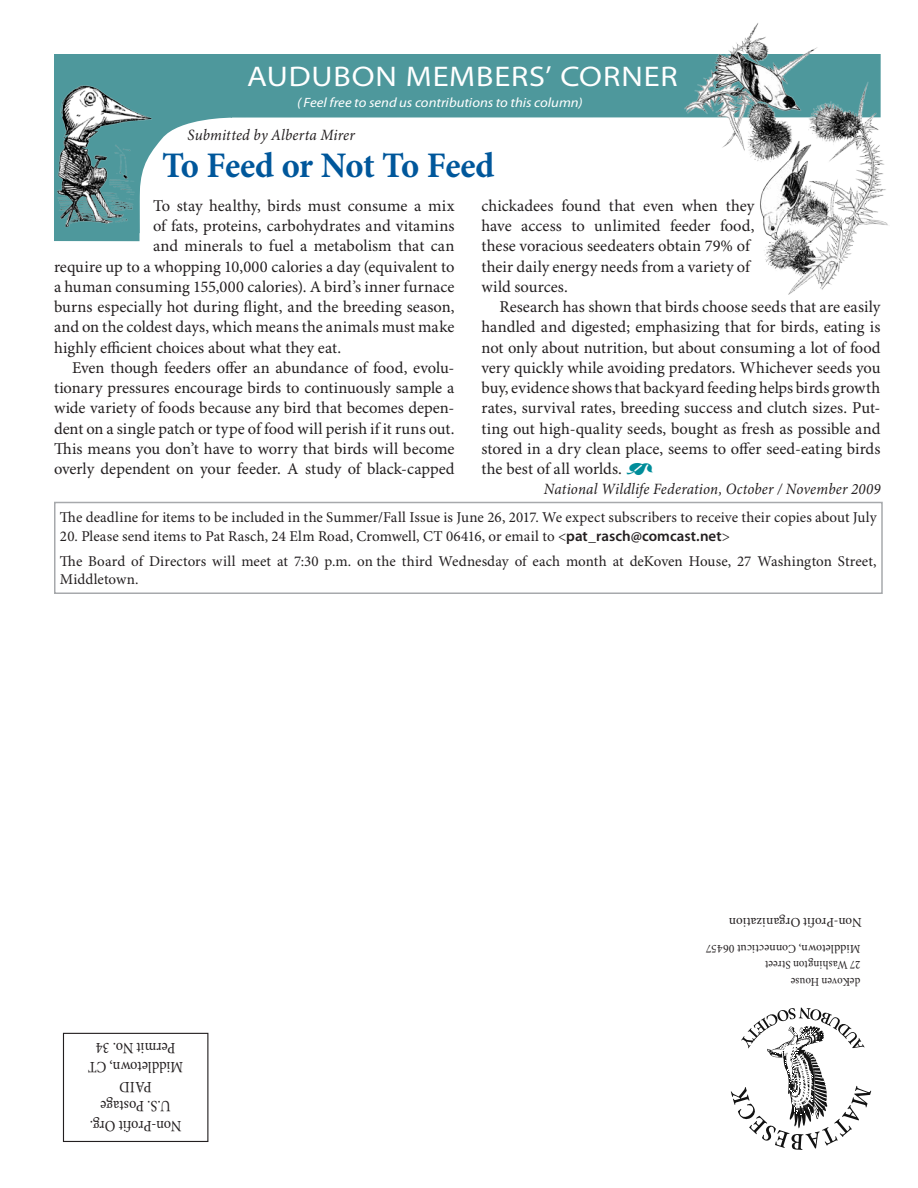
<style>
.page{position:relative;width:918px;height:1188px;background:#fff}
.page>*{position:absolute;margin:0;border:0;box-sizing:border-box;transform-origin:0 0}
.t1{font:700 36px "Minion Pro";letter-spacing:-.02em;color:#00579b;scale:.96 1}
.t2{font:semi-expanded 28.5px "Myriad Pro";letter-spacing:.03em;color:#fff;scale:1.04 1}
.t3{font:16.5px/20.2px "Minion Pro";color:#231f20}
.t4{font:italic 15.75px "Minion Pro";letter-spacing:.01em;color:#231f20;scale:.95 1}
.t5{font:15.75px/19.5px "Minion Pro";color:#231f20;text-align:center;scale:.9 1}
.t6{font:15px/24.8px "Minion Pro";letter-spacing:.005em;color:#231f20}
.t7{font:italic 13.5px "Myriad Pro";color:#fff;scale:1.09 1}
.t8{font:13.5px "Minion Pro";color:#231f20}
.t9{font:12px/16.5px "Minion Pro";letter-spacing:.01em;color:#231f20;scale:.9 1}
.s1{font-family:"Type Embellishments One Let Plain";font-size:21px;color:#008d9a}
.s2{font-family:"Myriad Pro";font-weight:600}
</style>
<div class="page">
<div style="left:232px;top:54px;width:453px;height:64px;background:#4e989c"></div>
<svg style="left:54px;top:54px;width:178px;height:187px"></svg>
<img style="left:54px;top:84px;width:107px;height:143px">
<div style="left:63px;top:1033px;width:145px;height:109px;border:1px solid #231f20"></div>
<svg style="left:731px;top:1008px;width:140px;height:142px"></svg>
<div style="left:54px;top:502px;width:829px;height:92px;border:2px solid #a7a9ac"></div>
<img style="left:685px;top:23px;width:203px;height:271px">
<h2 class="t2" style="left:247px;top:61px;width:415px">AUDUBON MEMBERS’ CORNER</h2>
<p class="t7" style="left:297px;top:95px;width:263px">( Feel free to send us contributions to this column)</p>
<p class="t4" style="left:188px;top:125px;width:178px">Submitted by Alberta Mirer</p>
<h1 class="t1" style="left:162px;top:144px;width:348px">To Feed or Not To Feed</h1>
<p class="t3" style="left:153px;top:196px;width:303px">To stay healthy, birds must consume a mix</p>
<p class="t3" style="left:153px;top:216px;width:303px">of fats, proteins, carbohydrates and vitamins</p>
<p class="t3" style="left:153px;top:237px;width:303px">and minerals to fuel a metabolism that can</p>
<p class="t3" style="left:54px;top:257px;width:402px">require up to a whopping 10,000 calories a day (equivalent to</p>
<p class="t3" style="left:54px;top:277px;width:402px">a human consuming 155,000 calories). A bird’s inner furnace</p>
<p class="t3" style="left:54px;top:297px;width:402px">burns especially hot during flight, and the breeding season,</p>
<p class="t3" style="left:54px;top:318px;width:402px">and on the coldest days, which means the animals must make</p>
<p class="t3" style="left:54px;top:338px;width:289px">highly efficient choices about what they eat.</p>
<p class="t3" style="left:72px;top:358px;width:384px">Even though feeders offer an abundance of food, evolu-</p>
<p class="t3" style="left:54px;top:378px;width:402px">tionary pressures encourage birds to continuously sample a</p>
<p class="t3" style="left:54px;top:399px;width:402px">wide variety of foods because any bird that becomes depen-</p>
<p class="t3" style="left:54px;top:419px;width:402px">dent on a single patch or type of food will perish if it runs out.</p>
<p class="t3" style="left:54px;top:439px;width:402px">This means you don’t have to worry that birds will become</p>
<p class="t3" style="left:54px;top:459px;width:402px">overly dependent on your feeder. A study of black-capped</p>
<p class="t3" style="left:481px;top:196px;width:275px">chickadees found that even when they have access to unlimited feeder food, these voracious seedeaters obtain 79% of their daily energy needs from a variety of wild sources.</p>
<p class="t3" style="left:481px;top:297px;width:401px;text-align:justify;text-indent:18px">Research has shown that birds choose seeds that are easily handled and digested; emphasizing that for birds, eating is not only about nutrition, but about consuming a lot of food very quickly while avoiding predators. Whichever seeds you buy, evidence shows that backyard feeding helps birds growth rates, survival rates, breeding success and clutch sizes. Put&shy;ting out high-quality seeds, bought as fresh as possible and stored in a dry clean place, seems to offer seed-eating birds the best of all worlds. <span class="s1">_</span></p>
<p class="t4" style="left:544px;top:479px;width:356px">National Wildlife Federation, October / November 2009</p>
<p class="t6" style="left:60px;top:506px;width:818px">The deadline for items to be included in the Summer/Fall Issue is June 26, 2017. We expect subscribers to receive their copies about July</p>
<p class="t6" style="left:60px;top:524px;width:818px">20. Please send items to Pat Rasch, 24 Elm Road, Cromwell, CT 06416, or email to &lt;<span class="s2">pat_rasch@comcast.net</span>&gt;<br>The Board of Directors will meet at 7:30 p.m. on the third Wednesday of each month at deKoven House, 27 Washington Street,</p>
<p class="t6" style="left:60px;top:568px;width:80px">Middletown.</p>
<p class="t5" style="left:183px;top:1135px;width:107px;rotate:-180deg">Non-Profit Org.<br>U.S. Postage<br>PAID<br>Middletown, CT<br>Permit No. 34</p>
<p class="t8" style="left:862px;top:930px;width:134px;rotate:-180deg">Non-Profit Organization</p>
<p class="t9" style="left:860px;top:989px;width:173px;rotate:-180deg">deKoven House<br>27 Washington Street<br>Middletown, Connecticut 06457</p>
</div>
